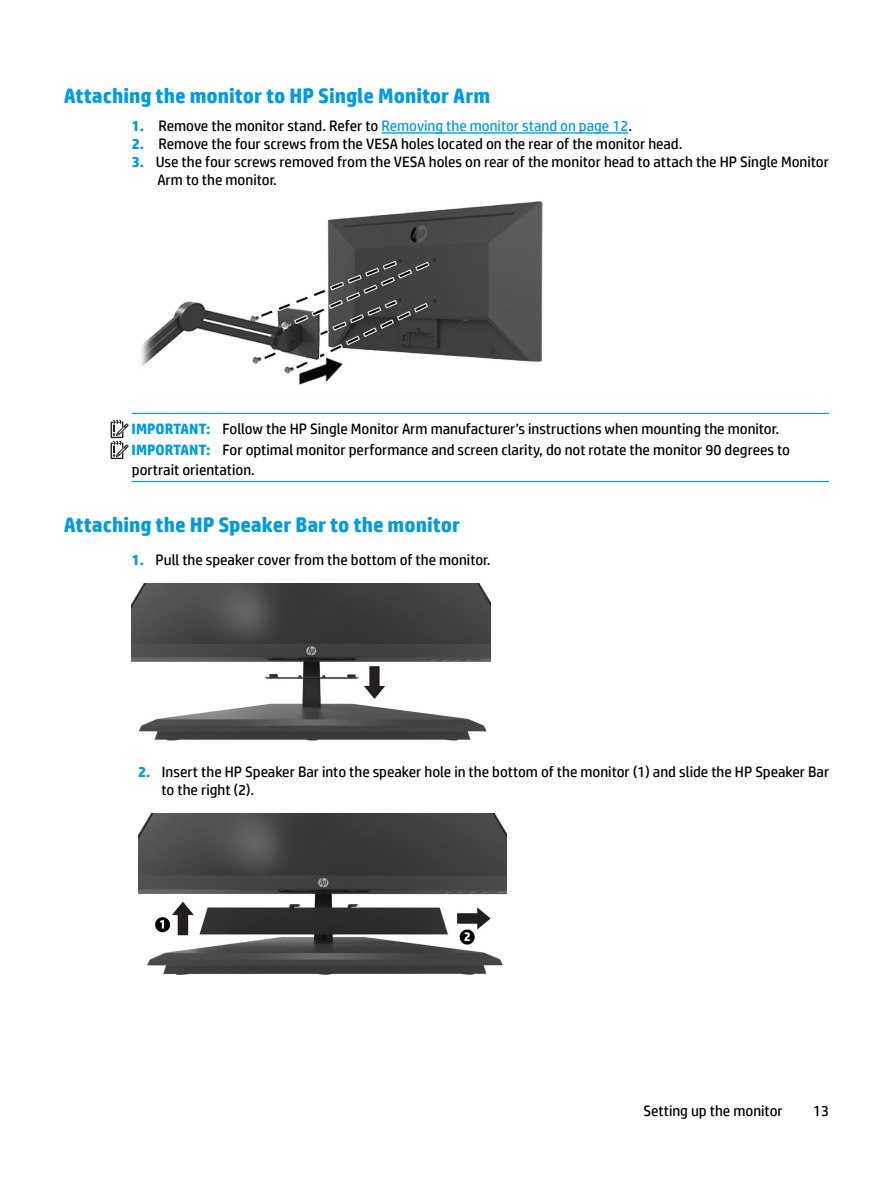
<style>
.page{position:relative;width:893px;height:1188px;background:#fff}
.page>*{position:absolute;margin:0;border:0;box-sizing:border-box;transform-origin:0 0}
.Head_4{font:700 21px "HP Simplified";color:#009bde}
.t1{font:15px/18px "HP Simplified";color:#000}
.t2{font:15px "HP Simplified";color:#009bde}
.s1{font-weight:700}
.s2{color:#000}
.s3{font-weight:700;color:#009bde}
</style>
<div class="page">
<hr style="left:381px;top:132px;width:247px;height:2px;background:#009bde">
<img style="left:141px;top:201px;width:402px;height:184px">
<hr style="left:132px;top:413px;width:697px;height:1px;background:#009bde">
<div style="left:111px;top:422px;width:12px;height:16px;border:1px solid #231c1d"></div>
<div style="left:111px;top:443px;width:12px;height:16px;border:1px solid #231c1d"></div>
<svg style="left:112px;top:420px;width:17px;height:39px"></svg>
<hr style="left:132px;top:481px;width:697px;height:1px;background:#009bde">
<img style="left:132px;top:583px;width:358px;height:158px">
<img style="left:138px;top:813px;width:369px;height:162px">
<p class="Head_4" style="left:64px;top:83px;width:428px">Attaching the monitor to HP Single Monitor Arm</p>
<p class="t2" style="left:132px;top:118px;width:502px"><span class="s1">1.</span> <span class="s2">Remove the monitor stand. Refer to</span> Removing the monitor stand on page 12<span class="s2">.</span></p>
<p class="t1" style="left:132px;top:135px;width:552px"><span class="s3">2.</span> Remove the four screws from the VESA holes located on the rear of the monitor head.</p>
<p class="t1" style="left:157px;top:153px;width:673px;text-indent:-26px"><span class="s3">3.</span> Use the four screws removed from the VESA holes on rear of the monitor head to attach the HP Single Monitor<br>Arm to the monitor.</p>
<p class="t1" style="left:132px;top:420px;width:649px"><span class="s3">IMPORTANT:</span> Follow the HP Single Monitor Arm manufacturer’s instructions when mounting the monitor.</p>
<p class="t1" style="left:132px;top:440px;width:660px;line-height:19.5px"><span class="s3">IMPORTANT:</span> For optimal monitor performance and screen clarity, do not rotate the monitor 90 degrees to portrait orientation.</p>
<p class="Head_4" style="left:64px;top:513px;width:398px">Attaching the HP Speaker Bar to the monitor</p>
<p class="t1" style="left:132px;top:551px;width:360px"><span class="s3">1.</span> Pull the speaker cover from the bottom of the monitor.</p>
<p class="t1" style="left:162px;top:763px;width:669px;text-indent:-23px"><span class="s3">2.</span> Insert the HP Speaker Bar into the speaker hole in the bottom of the monitor (1) and slide the HP Speaker Bar to the right (2).</p>
<p class="t1" style="left:643px;top:1101px;width:141px">Setting up the monitor</p>
<p class="t1" style="left:813px;top:1101px;width:18px">13</p>
</div>
